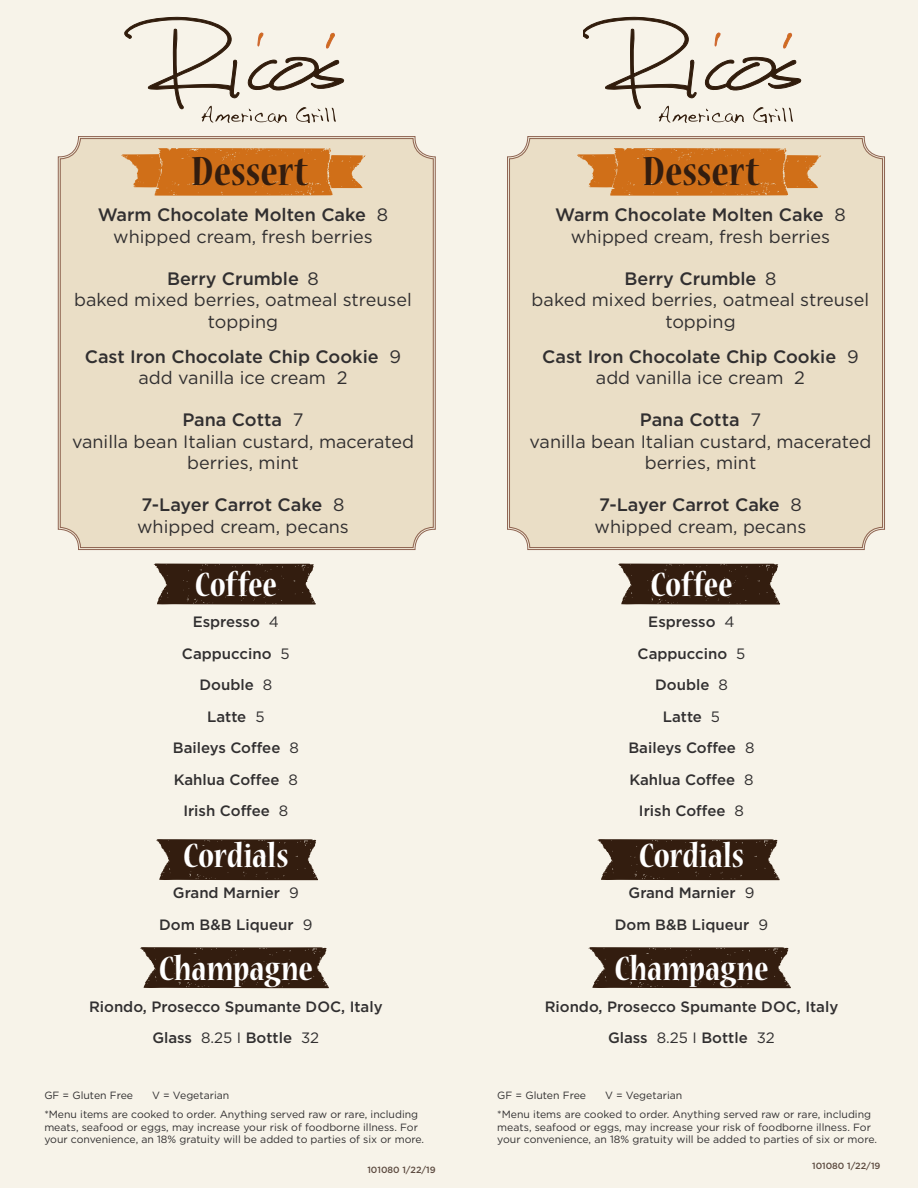
<style>
.page{position:relative;width:918px;height:1188px;background:#fff}
.page>*{position:absolute;margin:0;border:0;box-sizing:border-box;transform-origin:0 0}
.t1{font:700 condensed 45px "Nueva Std";color:#331d0f}
.Section_head{font:700 condensed 37.5px "Nueva Std";letter-spacing:-.005em;color:#fff}
.Item_descriptions{font:18px/21.6px "Gotham";color:#312f30;text-align:center}
.Item_Name{font:500 18px "Gotham";color:#312f30}
.Item_Name-2{font:500 15px "Gotham";color:#312f30}
.t2{font:10.5px/12.6px "Gotham";color:#312f30}
.Item_Name-3{font:500 9px "Gotham";color:#5c4a3f}
.s1{font-weight:400}
</style>
<div class="page">
<div style="left:0;top:0;width:472px;height:1188px;background:#f7f3e9"></div>
<svg style="left:124px;top:17px;width:221px;height:106px"></svg>
<div style="left:446px;top:0;width:472px;height:1188px;background:#f7f3e9"></div>
<svg style="left:584px;top:17px;width:218px;height:106px"></svg>
<div style="left:57px;top:136px;width:379px;height:414px;background:#eadec6"></div>
<svg style="left:154px;top:564px;width:162px;height:41px;background:#453123"></svg>
<svg style="left:140px;top:947px;width:189px;height:41px;background:#443022"></svg>
<svg style="left:156px;top:839px;width:162px;height:41px;background:#443022"></svg>
<svg style="left:618px;top:564px;width:162px;height:41px;background:#453123"></svg>
<svg style="left:597px;top:839px;width:183px;height:41px;background:#453123"></svg>
<svg style="left:588px;top:947px;width:203px;height:41px;background:#453023"></svg>
<svg style="left:122px;top:148px;width:244px;height:48px;background:#d48135"></svg>
<div style="left:507px;top:136px;width:378px;height:414px;background:#eadec6"></div>
<svg style="left:577px;top:148px;width:244px;height:48px;background:#d48135"></svg>
<p class="t1" style="left:191px;top:151px;width:118px">Dessert</p>
<p class="Item_Name" style="left:98px;top:204px;width:292px">Warm Chocolate Molten Cake <span class="s1">8</span></p>
<p class="Item_descriptions" style="left:113px;top:225px;width:261px">whipped cream, fresh berries</p>
<p class="Item_Name" style="left:167px;top:268px;width:153px">Berry Crumble <span class="s1">8</span></p>
<p class="Item_descriptions" style="left:74px;top:289px;width:339px">baked mixed berries, oatmeal streusel topping</p>
<p class="Item_Name" style="left:85px;top:346px;width:318px">Cast Iron Chocolate Chip Cookie <span class="s1">9</span></p>
<p class="Item_descriptions" style="left:138px;top:367px;width:211px">add vanilla ice cream 2</p>
<p class="Item_Name" style="left:182px;top:410px;width:123px">Pana Cotta <span class="s1">7</span></p>
<p class="Item_descriptions" style="left:72px;top:430px;width:343px">vanilla bean Italian custard, macerated berries, mint</p>
<p class="Item_Name" style="left:142px;top:495px;width:204px">7-Layer Carrot Cake <span class="s1">8</span></p>
<p class="Item_descriptions" style="left:137px;top:515px;width:213px">whipped cream, pecans</p>
<p class="Section_head" style="left:195px;top:568px;width:84px">Coffee</p>
<p class="Item_Name-2" style="left:193px;top:613px;width:88px">Espresso <span class="s1">4</span></p>
<p class="Item_Name-2" style="left:182px;top:645px;width:109px">Cappuccino <span class="s1">5</span></p>
<p class="Item_Name-2" style="left:199px;top:676px;width:74px">Double <span class="s1">8</span></p>
<p class="Item_Name-2" style="left:207px;top:708px;width:59px">Latte <span class="s1">5</span></p>
<p class="Item_Name-2" style="left:173px;top:739px;width:128px">Baileys Coffee <span class="s1">8</span></p>
<p class="Item_Name-2" style="left:174px;top:771px;width:126px">Kahlua Coffee <span class="s1">8</span></p>
<p class="Item_Name-2" style="left:183px;top:802px;width:107px">Irish Coffee <span class="s1">8</span></p>
<p class="Section_head" style="left:183px;top:838px;width:107px">Cordials</p>
<p class="Item_Name-2" style="left:173px;top:884px;width:127px">Grand Marnier <span class="s1">9</span></p>
<p class="Item_Name-2" style="left:159px;top:916px;width:155px">Dom B&amp;B Liqueur <span class="s1">9</span></p>
<p class="Section_head" style="left:159px;top:952px;width:156px">Champagne</p>
<p class="Item_Name-2" style="left:89px;top:998px;width:295px">Riondo, Prosecco Spumante DOC, Italy</p>
<p class="Item_Name-2" style="left:152px;top:1029px;width:168px">Glass <span class="s1">8.25 I</span> Bottle <span class="s1">32</span></p>
<p class="t1" style="left:642px;top:151px;width:118px">Dessert</p>
<p class="Item_Name" style="left:555px;top:204px;width:292px">Warm Chocolate Molten Cake <span class="s1">8</span></p>
<p class="Item_descriptions" style="left:571px;top:225px;width:261px">whipped cream, fresh berries</p>
<p class="Item_Name" style="left:625px;top:268px;width:153px">Berry Crumble <span class="s1">8</span></p>
<p class="Item_descriptions" style="left:532px;top:289px;width:339px">baked mixed berries, oatmeal streusel topping</p>
<p class="Item_Name" style="left:542px;top:346px;width:318px">Cast Iron Chocolate Chip Cookie <span class="s1">9</span></p>
<p class="Item_descriptions" style="left:596px;top:367px;width:211px">add vanilla ice cream 2</p>
<p class="Item_Name" style="left:640px;top:410px;width:123px">Pana Cotta <span class="s1">7</span></p>
<p class="Item_descriptions" style="left:530px;top:430px;width:343px">vanilla bean Italian custard, macerated berries, mint</p>
<p class="Item_Name" style="left:599px;top:495px;width:204px">7-Layer Carrot Cake <span class="s1">8</span></p>
<p class="Item_descriptions" style="left:595px;top:515px;width:213px">whipped cream, pecans</p>
<p class="Section_head" style="left:650px;top:568px;width:84px">Coffee</p>
<p class="Item_Name-2" style="left:648px;top:613px;width:88px">Espresso <span class="s1">4</span></p>
<p class="Item_Name-2" style="left:638px;top:645px;width:109px">Cappuccino <span class="s1">5</span></p>
<p class="Item_Name-2" style="left:655px;top:676px;width:74px">Double <span class="s1">8</span></p>
<p class="Item_Name-2" style="left:663px;top:708px;width:59px">Latte <span class="s1">5</span></p>
<p class="Item_Name-2" style="left:628px;top:739px;width:128px">Baileys Coffee <span class="s1">8</span></p>
<p class="Item_Name-2" style="left:629px;top:771px;width:126px">Kahlua Coffee <span class="s1">8</span></p>
<p class="Item_Name-2" style="left:639px;top:802px;width:107px">Irish Coffee <span class="s1">8</span></p>
<p class="Section_head" style="left:639px;top:838px;width:107px">Cordials</p>
<p class="Item_Name-2" style="left:629px;top:884px;width:127px">Grand Marnier <span class="s1">9</span></p>
<p class="Item_Name-2" style="left:615px;top:916px;width:155px">Dom B&amp;B Liqueur <span class="s1">9</span></p>
<p class="Section_head" style="left:614px;top:952px;width:156px">Champagne</p>
<p class="Item_Name-2" style="left:545px;top:998px;width:295px">Riondo, Prosecco Spumante DOC, Italy</p>
<p class="Item_Name-2" style="left:608px;top:1029px;width:168px">Glass <span class="s1">8.25 I</span> Bottle <span class="s1">32</span></p>
<p class="t2" style="left:44px;top:1089px;width:90px">GF = Gluten Free</p>
<p class="t2" style="left:152px;top:1089px;width:79px">V = Vegetarian</p>
<p class="t2" style="left:44px;top:1108px;width:381px">*Menu items are cooked to order. Anything served raw or rare, including meats, seafood or eggs, may increase your risk of foodborne illness. For your convenience, an 18% gratuity will be added to parties of six or more.</p>
<p class="Item_Name-3" style="left:367px;top:1164px;width:70px">101080 1/22/19</p>
<p class="Item_Name-3" style="left:812px;top:1160px;width:70px">101080 1/22/19</p>
<p class="t2" style="left:497px;top:1089px;width:90px">GF = Gluten Free</p>
<p class="t2" style="left:605px;top:1089px;width:79px">V = Vegetarian</p>
<p class="t2" style="left:497px;top:1108px;width:381px">*Menu items are cooked to order. Anything served raw or rare, including meats, seafood or eggs, may increase your risk of foodborne illness. For your convenience, an 18% gratuity will be added to parties of six or more.</p>
</div>
